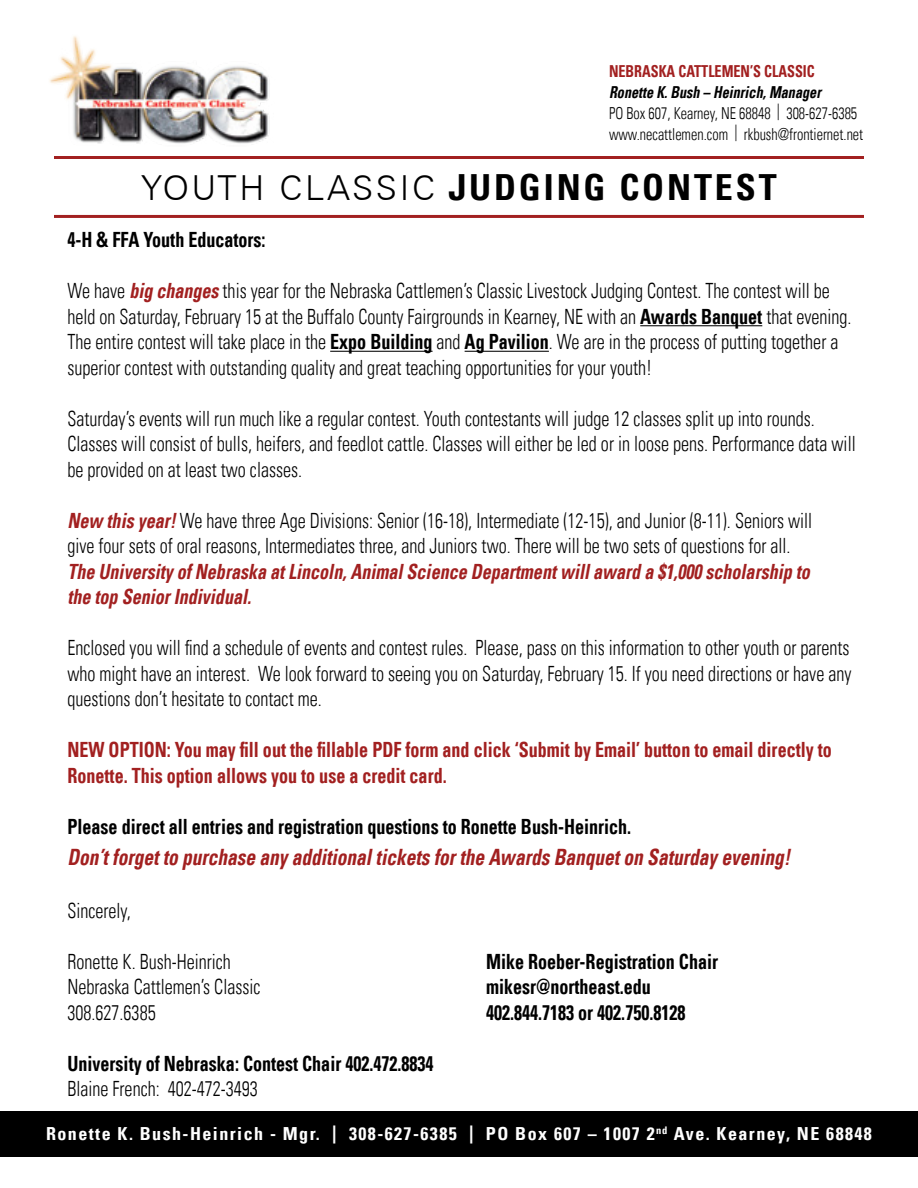
<style>
.page{position:relative;width:918px;height:1188px;background:#fff}
.page>*{position:absolute;margin:0;border:0;box-sizing:border-box;transform-origin:0 0}
.t1{font:700 condensed 36px "Univers LT";letter-spacing:.08em;color:#000}
.t2{font:italic 700 condensed 22.5px "Univers LT";color:#a22020;scale:.86 1}
.t3{font:300 condensed 21px/25.5px "Univers LT";color:#000;scale:.86 1}
.t4{font:700 condensed 21px "Univers LT";color:#000;scale:.86 1}
.t5{font:700 condensed 21px/25.5px "Univers LT";color:#a22020;scale:.86 1}
.t6{font:italic 700 condensed 21px/25.5px "Univers LT";color:#a22020;scale:.86 1}
.t7{font:700 condensed 18px "Univers LT";letter-spacing:.08em;color:#fff}
.t8{font:300 condensed 16.5px/21px "Univers LT";color:#000;scale:.86 1}
.t9{font:italic 700 condensed 16.5px "Univers LT";color:#000;scale:.86 1}
.t10{font:700 condensed 16.5px "Univers LT";color:#a22020;scale:.86 1}
.s1{font-family:"Univers CE";font-weight:300;font-stretch:normal;font-size:34.5px}
.s2{font-weight:700;font-style:italic;color:#a22020}
.s3{font-weight:700}
</style>
<div class="page">
<hr style="left:54px;top:156px;width:810px;height:3px;background:#a22020">
<hr style="left:640px;top:325px;width:122px;height:1px;background:#000">
<hr style="left:330px;top:351px;width:103px;height:1px;background:#000">
<hr style="left:465px;top:351px;width:84px;height:1px;background:#000">
<hr style="left:54px;top:215px;width:810px;height:3px;background:#a22020">
<img style="left:49px;top:36px;width:220px;height:108px">
<div style="left:0;top:1111px;width:918px;height:45px;background:#000"></div>
<p class="t10" style="left:609px;top:61px;width:241px">NEBRASKA CATTLEMEN’S CLASSIC</p>
<p class="t9" style="left:609px;top:82px;width:248px">Ronette K. Bush – Heinrich, Manager</p>
<p class="t8" style="left:609px;top:103px;width:297px">PO Box 607, Kearney, NE 68848 | 308-627-6385 www.necattlemen.com | rkbush@frontiernet.net</p>
<h1 class="t1" style="left:141px;top:165px;width:637px"><span class="s1">YOUTH CLASSIC</span> JUDGING CONTEST</h1>
<p class="t4" style="left:68px;top:227px;width:232px">4-H &amp; FFA Youth Educators:</p>
<p class="t3" style="left:68px;top:278px;width:913px">We have <span class="s2">big changes</span> this year for the Nebraska Cattlemen’s Classic Livestock Judging Contest. The contest will be held on Saturday, February 15 at the Buffalo County Fairgrounds in Kearney, NE with an <span class="s3">Awards Banquet</span> that evening.<br>The entire contest will take place in the <span class="s3">Expo Building</span> and <span class="s3">Ag Pavilion</span>. We are in the process of putting together a superior contest with outstanding quality and great teaching opportunities for your youth!</p>
<p class="t3" style="left:68px;top:406px;width:918px">Saturday’s events will run much like a regular contest. Youth contestants will judge 12 classes split up into rounds.<br>Classes will consist of bulls, heifers, and feedlot cattle. Classes will either be led or in loose pens. Performance data will be provided on at least two classes.</p>
<p class="t3" style="left:68px;top:508px;width:867px"><span class="s2">New this year!</span> We have three Age Divisions: Senior (16-18), Intermediate (12-15), and Junior (8-11). Seniors will give four sets of oral reasons, Intermediates three, and Juniors two. There will be two sets of questions for all.</p>
<p class="t6" style="left:68px;top:558px;width:865px">The University of Nebraska at Lincoln, Animal Science Department will award a $1,000 scholarship to the top Senior Individual.</p>
<p class="t3" style="left:68px;top:635px;width:913px;text-align:justify">Enclosed you will find a schedule of events and contest rules. Please, pass on this information to other youth or parents who might have an interest. We look forward to seeing you on Saturday, February 15. If you need directions or have any questions don’t hesitate to contact me.</p>
<p class="t5" style="left:68px;top:737px;width:890px">NEW OPTION: You may fill out the fillable PDF form and click ‘Submit by Email’ button to email directly to<br>Ronette. This option allows you to use a credit card.</p>
<p class="t4" style="left:68px;top:813px;width:657px">Please direct all entries and registration questions to Ronette Bush-Heinrich.</p>
<p class="t2" style="left:68px;top:843px;width:842px">Don’t forget to purchase any additional tickets for the Awards Banquet on Saturday evening!</p>
<p class="t3" style="left:68px;top:898px;width:75px">Sincerely,</p>
<p class="t3" style="left:68px;top:949px;width:192px">Ronette K. Bush-Heinrich</p>
<p class="t4" style="left:486px;top:948px;width:271px">Mike Roeber-Registration Chair</p>
<p class="t3" style="left:68px;top:974px;width:226px">Nebraska Cattlemen’s Classic</p>
<p class="t4" style="left:486px;top:974px;width:193px">mikesr@northeast.edu</p>
<p class="t3" style="left:68px;top:1000px;width:104px">308.627.6385</p>
<p class="t4" style="left:486px;top:999px;width:233px">402.844.7183 or 402.750.8128</p>
<p class="t4" style="left:68px;top:1050px;width:427px">University of Nebraska: Contest Chair 402.472.8834</p>
<p class="t3" style="left:68px;top:1076px;width:223px">Blaine French: 402-472-3493</p>
<p class="t7" style="left:46px;top:1123px;width:827px">Ronette K. Bush-Heinrich - Mgr. | 308-627-6385 | PO Box 607 – 1007 2<sup>nd</sup> Ave. Kearney, NE 68848</p>
</div>
